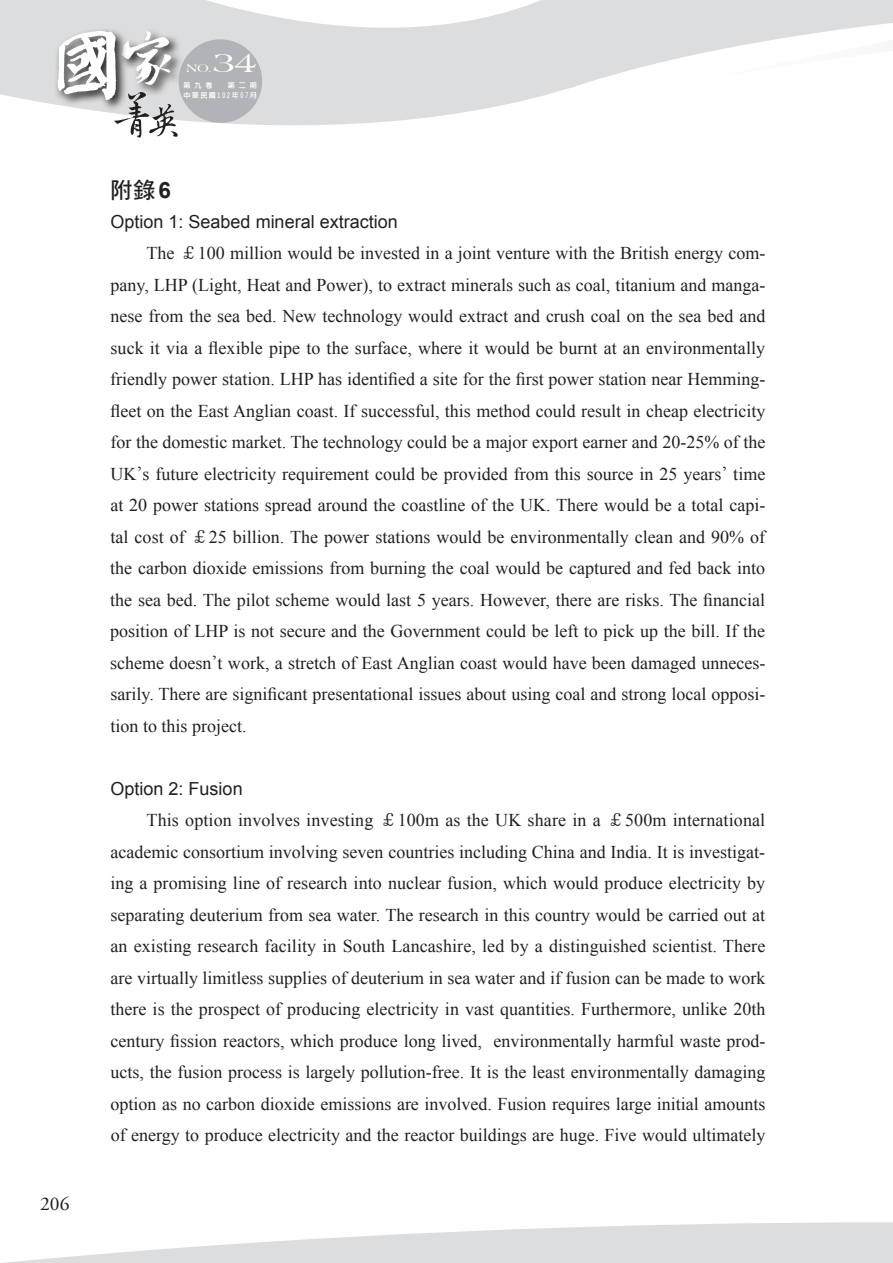
<style>
.page{position:relative;width:893px;height:1263px;background:#fff}
.page>*{position:absolute;margin:0;border:0;box-sizing:border-box;transform-origin:0 0}
.t1{font:28.35px "Americana BT";color:#fff;scale:1.27 1}
.t2{font:22.5px "DF Hei Std W7";color:#231f20}
.t3{font:19.5px "Adobe Garamond Pro";color:#231f20}
.t4{font:18px/31.5px "Times New Roman";color:#231f20;text-align:justify}
.t5{font:18px "Arial";color:#231f20}
.t6{font:11.4px "Americana BT";color:#fff;scale:1.27 1}
.t7{font:800 7.2px/10.4px "AR Hei B5";letter-spacing:.18em;color:#fff}
.s1{font-family:"Arial";font-weight:700}
.s2{font-family:"DF Ming Std W5"}
</style>
<div class="page">
<svg style="left:0;top:0;width:621px;height:104px;background:#e0e1e2"></svg>
<svg style="left:621px;top:0;width:272px;height:73px"></svg>
<svg style="left:54px;top:27px;width:3px;height:78px"></svg>
<svg style="left:57px;top:0;width:513px;height:138px"></svg>
<div style="left:179px;top:39px;width:83px;height:84px;background:#b2b3b7;border-radius:50%"></div>
<svg style="left:3px;top:1222px;width:890px;height:41px"></svg>
<p class="t3" style="left:40px;top:1192px;width:31px">206</p>
<p class="t6" style="left:186px;top:62px;width:22px">NO.</p>
<h1 class="t1" style="left:213px;top:46px;width:37px">34</h1>
<p class="t7" style="left:183px;top:80px;width:75px">第九卷　第二期中華民國102年07月</p>
<p class="t2" style="left:111px;top:178px;width:62px">附錄<span class="s1">6</span></p>
<p class="t5" style="left:111px;top:210px;width:289px">Option 1: Seabed mineral extraction</p>
<p class="t4" style="left:110px;top:237px;width:657px;text-indent:36px">The <span class="s2">£</span>100 million would be invested in a joint venture with the British energy com&shy;pany, LHP (Light, Heat and Power), to extract minerals such as coal, titanium and manga&shy;nese from the sea bed. New technology would extract and crush coal on the sea bed and suck it via a flexible pipe to the surface, where it would be burnt at an environmentally friendly power station. LHP has identified a site for the first power station near Hemming&shy;fleet on the East Anglian coast. If successful, this method could result in cheap electricity for the domestic market. The technology could be a major export earner and 20-25% of the UK’s future electricity requirement could be provided from this source in 25 years’ time at 20 power stations spread around the coastline of the UK. There would be a total capi&shy;tal cost of <span class="s2">£</span>25 billion. The power stations would be environmentally clean and 90% of the carbon dioxide emissions from burning the coal would be captured and fed back into the sea bed. The pilot scheme would last 5 years. However, there are risks. The financial position of LHP is not secure and the Government could be left to pick up the bill. If the scheme doesn’t work, a stretch of East Anglian coast would have been damaged unneces&shy;sarily. There are significant presentational issues about using coal and strong local opposi&shy;tion to this project.</p>
<p class="t5" style="left:111px;top:777px;width:134px">Option 2: Fusion</p>
<p class="t4" style="left:110px;top:804px;width:657px;text-indent:36px">This option involves investing <span class="s2">£</span>100m as the UK share in a <span class="s2">£</span>500m international academic consortium involving seven countries including China and India. It is investigat&shy;ing a promising line of research into nuclear fusion, which would produce electricity by separating deuterium from sea water. The research in this country would be carried out at an existing research facility in South Lancashire, led by a distinguished scientist. There are virtually limitless supplies of deuterium in sea water and if fusion can be made to work there is the prospect of producing electricity in vast quantities. Furthermore, unlike 20th century fission reactors, which produce long lived, environmentally harmful waste prod&shy;ucts, the fusion process is largely pollution-free. It is the least environmentally damaging option as no carbon dioxide emissions are involved. Fusion requires large initial amounts of energy to produce electricity and the reactor buildings are huge. Five would ultimately</p>
</div>
